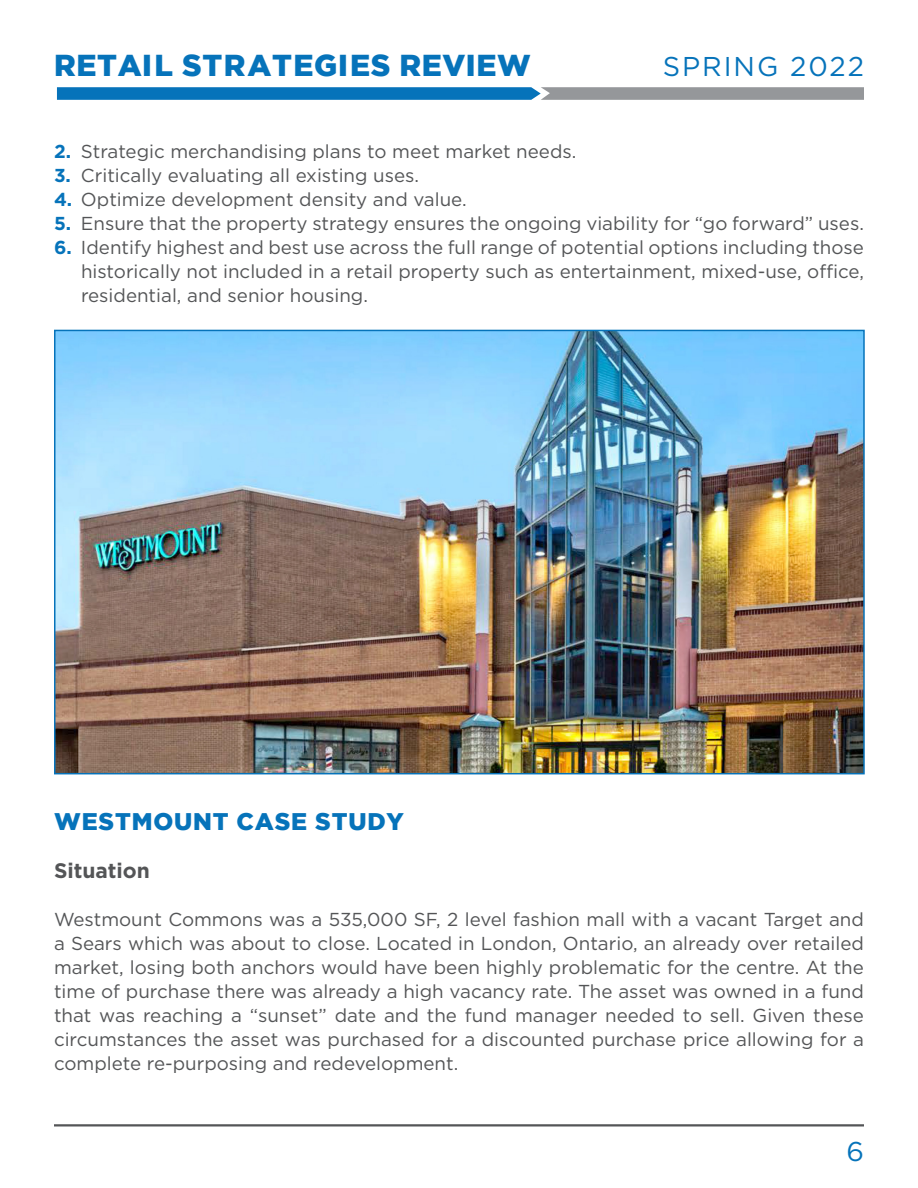
<style>
.page{position:relative;width:918px;height:1188px;background:#fff}
.page>*{position:absolute;margin:0;border:0;box-sizing:border-box;transform-origin:0 0}
.t1{font:900 30.15px "Gotham";letter-spacing:.02em;color:#0673ba}
.t2{font:27.15px "Gotham";letter-spacing:.07em;color:#0673ba}
.t3{font:900 24px "Gotham";letter-spacing:.035em;color:#0673ba}
.t4{font:700 21px "Gotham";color:#545557}
.t5{font:18.75px/24px "Gotham";color:#545557;text-align:justify}
.s1{font-weight:700;color:#0673ba}
</style>
<div class="page">
<hr style="left:54px;top:1124px;width:810px;height:2px;background:#545557">
<img style="left:57px;top:333px;width:805px;height:438px">
<div style="left:54px;top:330px;width:811px;height:444px;border:2px solid #0673ba"></div>
<svg style="left:57px;top:87px;width:807px;height:13px;background:#4786b0"></svg>
<p class="t1" style="left:54px;top:48px;width:478px">RETAIL STRATEGIES REVIEW</p>
<p class="t2" style="left:663px;top:49px;width:203px">SPRING 2022</p>
<p class="t5" style="left:54px;top:139px;width:524px"><span class="s1">2.</span> Strategic merchandising plans to meet market needs.</p>
<p class="t5" style="left:54px;top:163px;width:367px"><span class="s1">3.</span> Critically evaluating all existing uses.</p>
<p class="t5" style="left:54px;top:187px;width:414px"><span class="s1">4.</span> Optimize development density and value.</p>
<p class="t5" style="left:54px;top:211px;width:811px"><span class="s1">5.</span> Ensure that the property strategy ensures the ongoing viability for “go forward” uses.</p>
<p class="t5" style="left:81px;top:235px;width:785px;text-indent:-27px"><span class="s1">6.</span> Identify highest and best use across the full range of potential options including those historically not included in a retail property such as entertainment, mixed-use, office, residential, and senior housing.</p>
<p class="t3" style="left:54px;top:808px;width:351px">WESTMOUNT CASE STUDY</p>
<p class="t4" style="left:54px;top:858px;width:97px">Situation</p>
<p class="t5" style="left:54px;top:907px;width:812px">Westmount Commons was a 535,000 SF, 2 level fashion mall with a vacant Target and a Sears which was about to close. Located in London, Ontario, an already over retailed market, losing both anchors would have been highly problematic for the centre. At the time of purchase there was already a high vacancy rate. The asset was owned in a fund that was reaching a “sunset” date and the fund manager needed to sell. Given these circumstances the asset was purchased for a discounted purchase price allowing for a complete re-purposing and redevelopment.</p>
<p class="t2" style="left:846px;top:1134px;width:19px">6</p>
</div>
